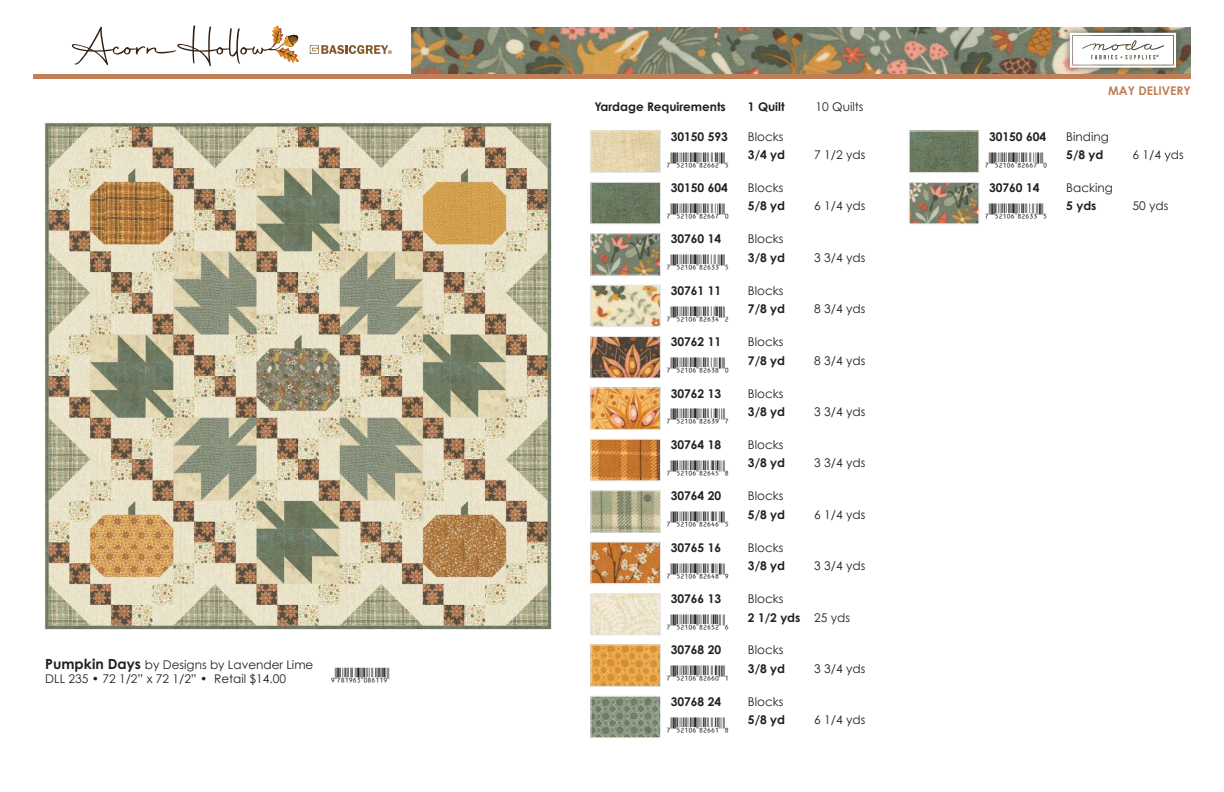
<style>
.page{position:relative;width:1224px;height:792px;background:#fff}
.page>*{position:absolute;margin:0;border:0;box-sizing:border-box;transform-origin:0 0}
.t1{font:16px "UPC Aa";color:#231f20}
.t2{font:16px "EA Na";color:#231f20}
.t3{font:12px/14.4px "Century Gothic";color:#231f20}
.t4{font:700 12px "Century Gothic";color:#231f20}
.t5{font:700 12px "Century Gothic Pro";color:#231f20}
.t6{font:12px "Century Gothic Pro";color:#231f20}
.t7{font:700 12px "Century Gothic";color:#c17f57}
.s1{font-family:"Century Gothic Pro";font-weight:700;font-size:14px}
.s2{font-family:"Century Gothic Pro"}
.s3{font-weight:400}
</style>
<div class="page">
<img style="left:412px;top:27px;width:779px;height:47px">
<div style="left:33px;top:74px;width:1158px;height:5px;background:#c17f57"></div>
<div style="left:1063px;top:26px;width:119px;height:48px;background:#231f20;opacity:.75"></div>
<svg style="left:1070px;top:33px;width:106px;height:35px"></svg>
<svg style="left:310px;top:45px;width:82px;height:9px"></svg>
<svg style="left:72px;top:25px;width:227px;height:41px"></svg>
<img style="left:592px;top:698px;width:67px;height:38px">
<div style="left:590px;top:696px;width:71px;height:42px;border:1px solid #e6e7e9"></div>
<img style="left:911px;top:132px;width:66px;height:39px">
<div style="left:909px;top:130px;width:70px;height:43px;border:1px solid #e6e7e9"></div>
<img style="left:911px;top:184px;width:66px;height:38px">
<div style="left:909px;top:182px;width:70px;height:42px;border:1px solid #e6e7e9"></div>
<img style="left:592px;top:132px;width:67px;height:39px">
<div style="left:590px;top:130px;width:71px;height:43px;border:1px solid #e6e7e9"></div>
<img style="left:592px;top:184px;width:67px;height:38px">
<div style="left:590px;top:182px;width:71px;height:42px;border:1px solid #e6e7e9"></div>
<img style="left:592px;top:235px;width:67px;height:39px">
<div style="left:590px;top:233px;width:71px;height:43px;border:1px solid #e6e7e9"></div>
<img style="left:592px;top:287px;width:67px;height:38px">
<div style="left:590px;top:285px;width:71px;height:42px;border:1px solid #e6e7e9"></div>
<img style="left:592px;top:338px;width:67px;height:38px">
<div style="left:590px;top:336px;width:71px;height:42px;border:1px solid #e6e7e9"></div>
<img style="left:592px;top:389px;width:67px;height:39px">
<div style="left:590px;top:387px;width:71px;height:43px;border:1px solid #e6e7e9"></div>
<img style="left:592px;top:441px;width:67px;height:38px">
<div style="left:590px;top:439px;width:71px;height:42px;border:1px solid #e6e7e9"></div>
<img style="left:592px;top:492px;width:67px;height:39px">
<div style="left:590px;top:490px;width:71px;height:43px;border:1px solid #e6e7e9"></div>
<img style="left:592px;top:544px;width:67px;height:38px">
<div style="left:590px;top:542px;width:71px;height:42px;border:1px solid #e6e7e9"></div>
<img style="left:592px;top:595px;width:67px;height:38px">
<div style="left:590px;top:593px;width:71px;height:42px;border:1px solid #e6e7e9"></div>
<img style="left:592px;top:646px;width:67px;height:39px">
<div style="left:590px;top:644px;width:71px;height:43px;border:1px solid #e6e7e9"></div>
<img style="left:45px;top:122px;width:507px;height:507px">
<p class="t3" style="left:45px;top:657px;width:270px"><span class="s1">Pumpkin Days</span> by Designs by Lavender Lime<br>DLL 235 • 72 1/2” x 72 1/2” • <span class="s2">Retail $14.00</span></p>
<p class="t2" style="left:334px;top:666px;width:57px">*HYRJWD|086119]</p>
<p class="t5" style="left:594px;top:100px;width:133px">Yardage Requirements</p>
<p class="t5" style="left:748px;top:100px;width:38px">1 Quilt</p>
<p class="t6" style="left:816px;top:100px;width:49px">10 Quilts</p>
<p class="t4" style="left:671px;top:127px;width:59px">30150 593</p>
<p class="t3" style="left:748px;top:129px;width:37px">Blocks</p>
<p class="t1" style="left:671px;top:148px;width:56px">(FCBAG|82662V</p>
<p class="t5" style="left:748px;top:147px;width:39px">3/4 yd</p>
<p class="t6" style="left:814px;top:147px;width:53px">7 1/2 yds</p>
<p class="t4" style="left:671px;top:179px;width:59px">30150 604</p>
<p class="t3" style="left:748px;top:180px;width:37px">Blocks</p>
<p class="t1" style="left:671px;top:199px;width:56px">(FCBAG|82667Q</p>
<p class="t5" style="left:748px;top:199px;width:39px">5/8 yd</p>
<p class="t6" style="left:814px;top:199px;width:53px">6 1/4 yds</p>
<p class="t4" style="left:671px;top:230px;width:52px">30760 14</p>
<p class="t3" style="left:748px;top:232px;width:37px">Blocks</p>
<p class="t1" style="left:671px;top:251px;width:56px">(FCBAG|82633V</p>
<p class="t5" style="left:748px;top:250px;width:39px">3/8 yd</p>
<p class="t6" style="left:814px;top:250px;width:53px">3 3/4 yds</p>
<p class="t4" style="left:671px;top:281px;width:52px">30761 11</p>
<p class="t3" style="left:748px;top:283px;width:37px">Blocks</p>
<p class="t1" style="left:671px;top:302px;width:56px">(FCBAG|82634S</p>
<p class="t5" style="left:748px;top:301px;width:39px">7/8 yd</p>
<p class="t6" style="left:814px;top:302px;width:53px">8 3/4 yds</p>
<p class="t4" style="left:671px;top:333px;width:52px">30762 11</p>
<p class="t3" style="left:748px;top:334px;width:37px">Blocks</p>
<p class="t1" style="left:671px;top:353px;width:56px">(FCBAG|82638Q</p>
<p class="t5" style="left:748px;top:353px;width:39px">7/8 yd</p>
<p class="t6" style="left:814px;top:353px;width:53px">8 3/4 yds</p>
<p class="t4" style="left:671px;top:384px;width:52px">30762 13</p>
<p class="t3" style="left:748px;top:386px;width:37px">Blocks</p>
<p class="t1" style="left:671px;top:405px;width:56px">(FCBAG|82639X</p>
<p class="t5" style="left:748px;top:404px;width:39px">3/8 yd</p>
<p class="t6" style="left:814px;top:404px;width:53px">3 3/4 yds</p>
<p class="t4" style="left:671px;top:435px;width:52px">30764 18</p>
<p class="t3" style="left:748px;top:437px;width:37px">Blocks</p>
<p class="t1" style="left:671px;top:456px;width:56px">(FCBAG|82645Y</p>
<p class="t5" style="left:748px;top:456px;width:39px">3/8 yd</p>
<p class="t6" style="left:814px;top:456px;width:53px">3 3/4 yds</p>
<p class="t4" style="left:671px;top:487px;width:52px">30764 20</p>
<p class="t3" style="left:748px;top:489px;width:37px">Blocks</p>
<p class="t1" style="left:671px;top:507px;width:56px">(FCBAG|82646V</p>
<p class="t5" style="left:748px;top:507px;width:39px">5/8 yd</p>
<p class="t6" style="left:814px;top:507px;width:53px">6 1/4 yds</p>
<p class="t4" style="left:671px;top:538px;width:52px">30765 16</p>
<p class="t3" style="left:748px;top:540px;width:37px">Blocks</p>
<p class="t1" style="left:671px;top:559px;width:56px">(FCBAG|82648Z</p>
<p class="t5" style="left:748px;top:558px;width:39px">3/8 yd</p>
<p class="t6" style="left:814px;top:558px;width:53px">3 3/4 yds</p>
<p class="t4" style="left:671px;top:590px;width:52px">30766 13</p>
<p class="t3" style="left:748px;top:591px;width:37px">Blocks</p>
<p class="t1" style="left:671px;top:610px;width:56px">(FCBAG|82652W</p>
<p class="t5" style="left:748px;top:610px;width:104px">2 1/2 yds <span class="s3">25 yds</span></p>
<p class="t4" style="left:671px;top:641px;width:52px">30768 20</p>
<p class="t3" style="left:748px;top:643px;width:37px">Blocks</p>
<p class="t1" style="left:671px;top:662px;width:56px">(FCBAG|82660R</p>
<p class="t5" style="left:748px;top:661px;width:39px">3/8 yd</p>
<p class="t6" style="left:814px;top:661px;width:53px">3 3/4 yds</p>
<p class="t4" style="left:671px;top:692px;width:52px">30768 24</p>
<p class="t3" style="left:748px;top:694px;width:37px">Blocks</p>
<p class="t1" style="left:671px;top:713px;width:56px">(FCBAG|82661Y</p>
<p class="t5" style="left:748px;top:712px;width:39px">5/8 yd</p>
<p class="t6" style="left:814px;top:713px;width:53px">6 1/4 yds</p>
<p class="t7" style="left:1108px;top:81px;width:84px">MAY DELIVERY</p>
<p class="t4" style="left:989px;top:127px;width:59px">30150 604</p>
<p class="t3" style="left:1066px;top:129px;width:44px">Binding</p>
<p class="t1" style="left:989px;top:148px;width:56px">(FCBAG|82667Q</p>
<p class="t5" style="left:1066px;top:147px;width:39px">5/8 yd</p>
<p class="t6" style="left:1133px;top:147px;width:53px">6 1/4 yds</p>
<p class="t4" style="left:989px;top:179px;width:52px">30760 14</p>
<p class="t3" style="left:1066px;top:180px;width:48px">Backing</p>
<p class="t1" style="left:989px;top:199px;width:56px">(FCBAG|82633V</p>
<p class="t5" style="left:1066px;top:199px;width:32px">5 yds</p>
<p class="t6" style="left:1133px;top:199px;width:37px">50 yds</p>
</div>
